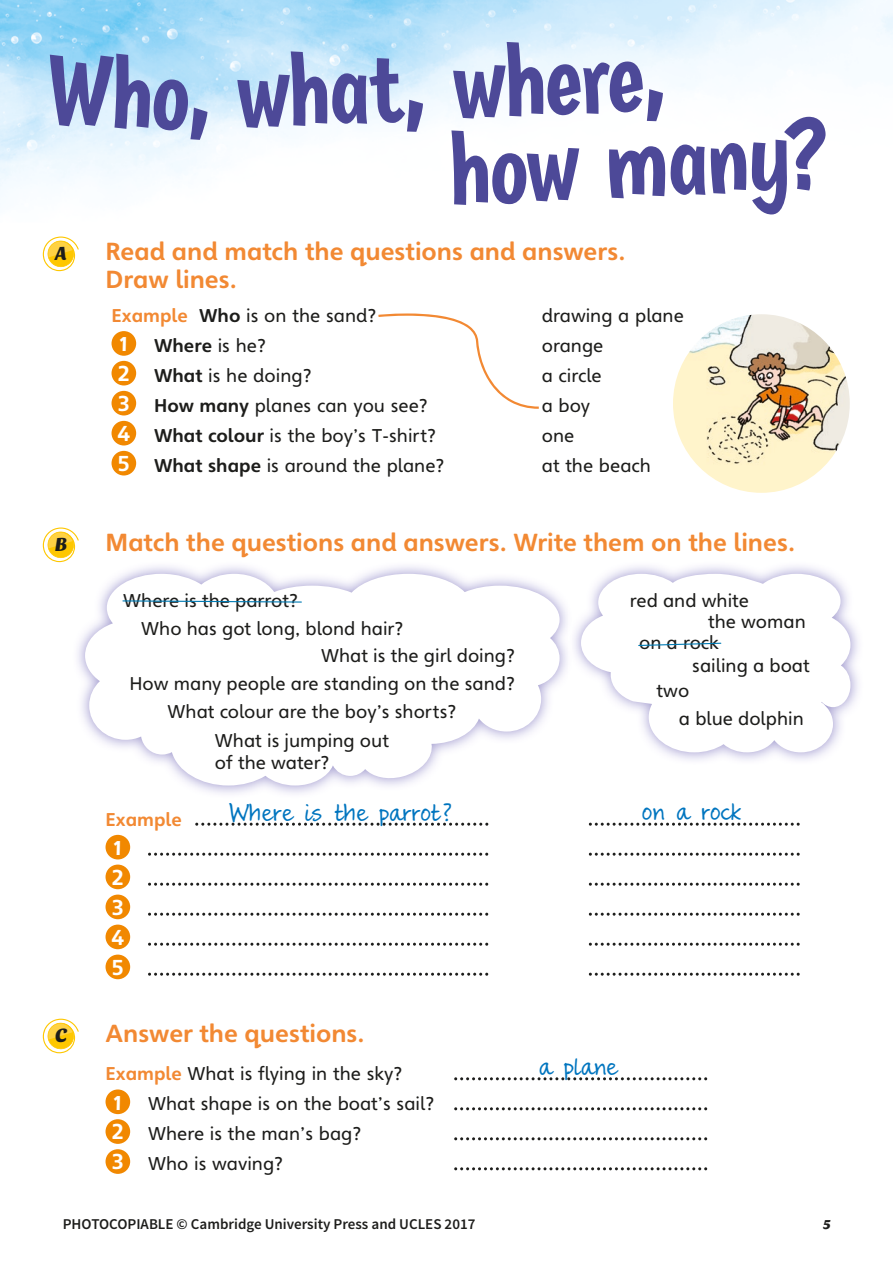
<style>
.page{position:relative;width:893px;height:1263px;background:#fff}
.page>*{position:absolute;margin:0;border:0;box-sizing:border-box;transform-origin:0 0}
.t1{font:102px/86.8px "Boogaloo Regular infant CUP";color:#4d4998}
.t2{font:25.5px "Handfont PND";color:#0075bf}
.t3{font:700 24px/28.8px "Heinemann Special";color:#f28933}
.t4{font:700 22.5px "Sassoon Primary Std";color:#fff}
.t5{font:700 21px/30px "Heinemann Special";color:#fff;text-align:justify}
.t6{font:18px/30px "Heinemann Special";color:#1d1d1b}
.t7{font:18px/28px "Heinemann";color:#1d1d1b}
.t8{font:700 18px "Heinemann";color:#f28933}
.t9{font:600 15px "Source Sans Pro";color:#1d1d1b}
.t10{font:italic 800 13.5px "Sansita";color:#1d1d1b}
.s1{font-family:"Heinemann";font-weight:700;color:#f28933}
.s2{font-weight:700}
.s3{font-family:"Sassoon Primary Std";font-weight:700;font-size:22.5px;color:#fff}
.s4{font-weight:700;font-size:21px;color:#fff}
</style>
<div class="page">
<img style="left:0;top:0;width:893px;height:190px">
<div style="left:112px;top:331px;width:24px;height:25px;background:#f18800;border-radius:50%"></div>
<div style="left:112px;top:361px;width:24px;height:24px;background:#f18800;border-radius:50%"></div>
<div style="left:112px;top:391px;width:24px;height:24px;background:#f18800;border-radius:50%"></div>
<div style="left:112px;top:421px;width:24px;height:24px;background:#f18800;border-radius:50%"></div>
<div style="left:112px;top:451px;width:24px;height:24px;background:#f18800;border-radius:50%"></div>
<svg style="left:195px;top:823px;width:293px;height:3px"></svg>
<svg style="left:589px;top:823px;width:211px;height:3px"></svg>
<div style="left:106px;top:835px;width:24px;height:24px;background:#f18800;border-radius:50%"></div>
<svg style="left:148px;top:853px;width:340px;height:3px"></svg>
<svg style="left:589px;top:853px;width:211px;height:3px"></svg>
<div style="left:106px;top:864px;width:24px;height:25px;background:#f18800;border-radius:50%"></div>
<svg style="left:148px;top:883px;width:340px;height:3px"></svg>
<svg style="left:589px;top:883px;width:211px;height:3px"></svg>
<div style="left:106px;top:894px;width:24px;height:25px;background:#f18800;border-radius:50%"></div>
<svg style="left:148px;top:913px;width:340px;height:3px"></svg>
<svg style="left:589px;top:913px;width:211px;height:3px"></svg>
<div style="left:106px;top:924px;width:24px;height:25px;background:#f18800;border-radius:50%"></div>
<svg style="left:148px;top:943px;width:340px;height:3px"></svg>
<svg style="left:589px;top:943px;width:211px;height:3px"></svg>
<div style="left:106px;top:954px;width:24px;height:25px;background:#f18800;border-radius:50%"></div>
<svg style="left:148px;top:973px;width:340px;height:3px"></svg>
<svg style="left:589px;top:973px;width:211px;height:3px"></svg>
<svg style="left:454px;top:1077px;width:253px;height:3px"></svg>
<div style="left:106px;top:1089px;width:24px;height:25px;background:#f18800;border-radius:50%"></div>
<svg style="left:454px;top:1107px;width:253px;height:3px"></svg>
<div style="left:106px;top:1119px;width:24px;height:25px;background:#f18800;border-radius:50%"></div>
<svg style="left:454px;top:1137px;width:253px;height:3px"></svg>
<div style="left:106px;top:1149px;width:24px;height:25px;background:#f18800;border-radius:50%"></div>
<svg style="left:454px;top:1167px;width:253px;height:3px"></svg>
<svg style="left:378px;top:313px;width:161px;height:96px"></svg>
<img style="left:673px;top:314px;width:177px;height:179px">
<img style="left:574px;top:566px;width:284px;height:194px">
<svg style="left:581px;top:574px;width:269px;height:178px"></svg>
<svg style="left:638px;top:643px;width:83px;height:3px"></svg>
<svg style="left:85px;top:574px;width:475px;height:211px"></svg>
<svg style="left:122px;top:600px;width:180px;height:3px"></svg>
<svg style="left:48px;top:54px;width:103px;height:75px;background:#c5e7fa"></svg>
<svg style="left:190px;top:107px;width:18px;height:33px"></svg>
<svg style="left:237px;top:50px;width:131px;height:79px"></svg>
<svg style="left:43px;top:237px;width:36px;height:34px"></svg>
<svg style="left:43px;top:527px;width:36px;height:35px"></svg>
<svg style="left:43px;top:1019px;width:36px;height:34px"></svg>
<h1 class="t1" style="left:440px;top:41px;width:383px;text-indent:-76px;rotate:-3deg">t, where,<br>how many?</h1>
<h3 class="t3" style="left:106px;top:237px;width:521px">Read and match the questions and answers.<br>Draw lines.</h3>
<p class="t6" style="left:117px;top:301px;width:329px;text-indent:-6px"><span class="s1">Example</span> <span class="s2">Who</span> is on the sand?<br><span class="s3">1</span> <span class="s2">Where</span> is he?<br><span class="s4">2</span> <span class="s2">What</span> is he doing?<br><span class="s4">3</span> <span class="s2">How many</span> planes can you see?<br><span class="s4">4</span> <span class="s2">What colour</span> is the boy’s T-shirt?<br><span class="s4">5</span> <span class="s2">What shape</span> is around the plane?</p>
<p class="t6" style="left:542px;top:301px;width:144px">drawing a plane orange<br>a circle<br>a boy<br>one<br>at the beach</p>
<h1 class="t1" style="left:151px;top:49px;width:39px">o</h1>
<h3 class="t3" style="left:106px;top:528px;width:691px">Match the questions and answers. Write them on the lines.</h3>
<p class="t7" style="left:123px;top:587px;width:176px">Where is the parrot?</p>
<p class="t7" style="left:141px;top:614px;width:264px">Who has got long, blond hair?</p>
<p class="t7" style="left:321px;top:642px;width:196px">What is the girl doing?</p>
<p class="t7" style="left:129px;top:670px;width:387px">How many people are standing on the sand?</p>
<p class="t7" style="left:168px;top:698px;width:290px">What colour are the boy’s shorts?</p>
<p class="t7" style="left:215px;top:726px;width:176px">What is jumping out</p>
<p class="t7" style="left:215px;top:749px;width:116px">of the water?</p>
<p class="t7" style="left:630px;top:587px;width:120px">red and white</p>
<p class="t7" style="left:708px;top:608px;width:99px">the woman</p>
<p class="t7" style="left:639px;top:629px;width:81px">on a rock</p>
<p class="t7" style="left:692px;top:652px;width:119px">sailing a boat</p>
<p class="t7" style="left:679px;top:676px;width:126px;text-indent:-22px">two<br>a blue dolphin</p>
<p class="t8" style="left:106px;top:808px;width:78px">Example</p>
<h2 class="t2" style="left:229px;top:797px;width:225px">Where is the parrot?</h2>
<h2 class="t2" style="left:642px;top:796px;width:102px">on a rock</h2>
<p class="t4" style="left:112px;top:836px;width:14px">1</p>
<p class="t5" style="left:111px;top:862px;width:14px">2<br>3<br>4<br>5</p>
<h3 class="t3" style="left:106px;top:1019px;width:261px">Answer the questions.</h3>
<p class="t6" style="left:106px;top:1059px;width:298px"><span class="s1">Example</span> What is flying in the sky?</p>
<h2 class="t2" style="left:539px;top:1050px;width:80px">a plane</h2>
<p class="t4" style="left:112px;top:1090px;width:14px">1</p>
<p class="t6" style="left:148px;top:1089px;width:288px">What shape is on the boat’s sail?</p>
<p class="t5" style="left:112px;top:1117px;width:13px">2</p>
<p class="t6" style="left:148px;top:1119px;width:215px">Where is the man’s bag?</p>
<p class="t5" style="left:112px;top:1147px;width:13px">3</p>
<p class="t6" style="left:148px;top:1149px;width:137px">Who is waving?</p>
<p class="t9" style="left:63px;top:1214px;width:414px">PHOTOCOPIABLE © Cambridge University Press and UCLES 2017</p>
<p class="t10" style="left:823px;top:1216px;width:9px">5</p>
</div>
